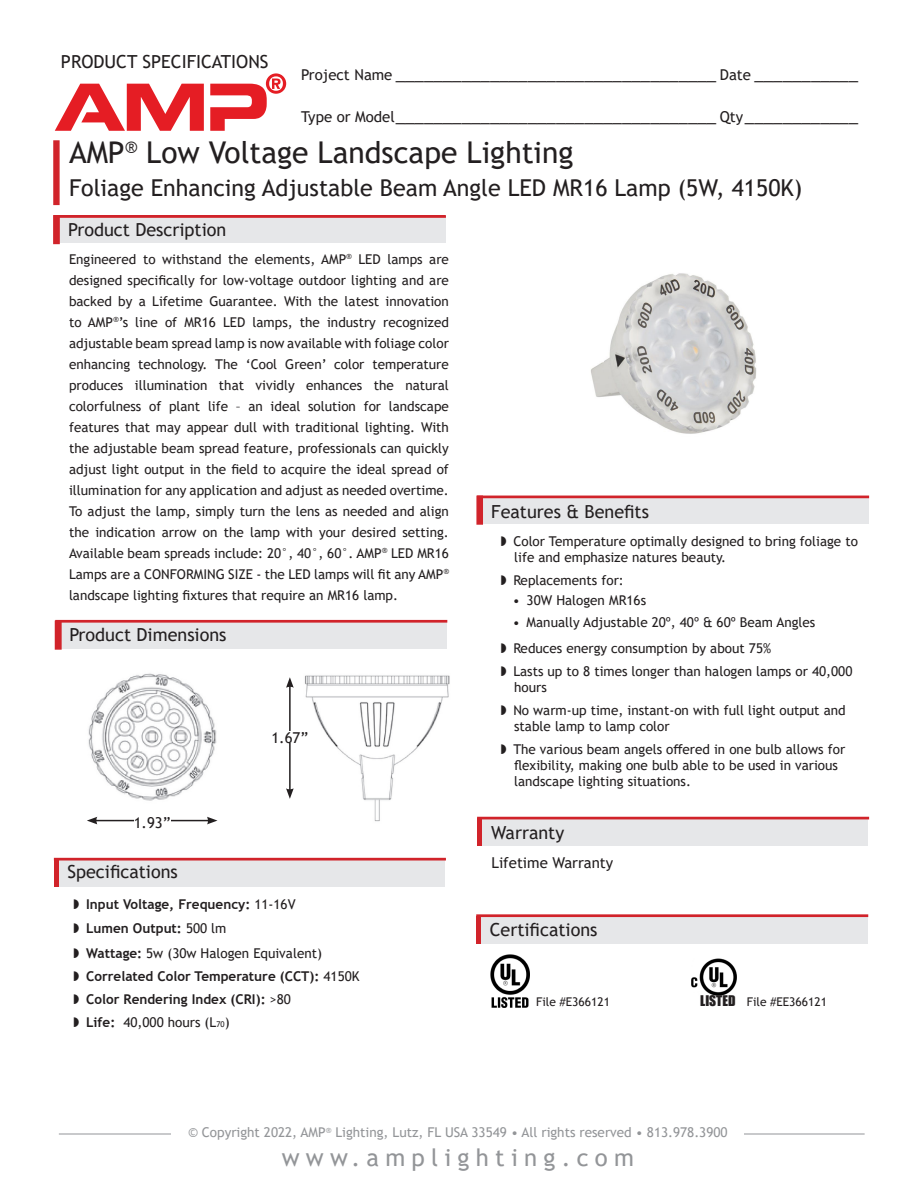
<style>
.page{position:relative;width:918px;height:1188px;background:#fff}
.page>*{position:absolute;margin:0;border:0;box-sizing:border-box;transform-origin:0 0}
.t1{font:30px "Trebuchet MS";color:#231f20}
.spec_bullets{font:24px "Trebuchet MS";letter-spacing:.26em;color:#939598}
.t2{font:23.25px "Trebuchet MS";color:#231f20}
.Spec_Headings{font:18px "Trebuchet MS";color:#231f20}
.t3{font:15px "Trebuchet MS";color:#231f20}
.t4{font:13.5px/21px "Trebuchet MS";color:#231f20}
.t5{font:700 13.5px "Trebuchet MS";color:#231f20}
.copyright{font:13.5px "Trebuchet MS";color:#939598}
.t6{font:13.5px "Impact";color:#231f20}
.t7{font:12px "Trebuchet MS";color:#231f20}
.s1{font-size:15px}
.s2{font-weight:400}
.s3{font-weight:700}
.s4{font-size:7.8px}
</style>
<div class="page">
<hr style="left:59px;top:1134px;width:806px;height:1px;background:#939598">
<div style="left:172px;top:1111px;width:572px;height:70px;background:#fff"></div>
<div style="left:59px;top:216px;width:387px;height:27px;background:#e6e7e9"></div>
<svg style="left:53px;top:215px;width:7px;height:29px"></svg>
<div style="left:482px;top:496px;width:387px;height:28px;background:#e6e7e9"></div>
<svg style="left:476px;top:496px;width:7px;height:29px"></svg>
<svg style="left:53px;top:140px;width:7px;height:65px"></svg>
<div style="left:54px;top:215px;width:392px;height:3px;border:2px solid #d1232a"></div>
<div style="left:477px;top:496px;width:392px;height:2px;border:2px solid #d1232a"></div>
<div style="left:60px;top:621px;width:387px;height:28px;background:#e6e7e9"></div>
<svg style="left:55px;top:623px;width:7px;height:27px"></svg>
<div style="left:55px;top:620px;width:392px;height:3px;border:2px solid #d1232a"></div>
<div style="left:58px;top:859px;width:387px;height:28px;background:#e6e7e9"></div>
<div style="left:54px;top:859px;width:5px;height:28px;background:#d1232a"></div>
<div style="left:54px;top:858px;width:392px;height:3px;border:2px solid #d1232a"></div>
<div style="left:481px;top:818px;width:387px;height:28px;background:#e6e7e9"></div>
<div style="left:477px;top:818px;width:5px;height:28px;background:#d1232a"></div>
<div style="left:477px;top:817px;width:392px;height:2px;border:2px solid #d1232a"></div>
<div style="left:481px;top:916px;width:387px;height:27px;background:#e6e7e9"></div>
<div style="left:476px;top:916px;width:5px;height:27px;background:#d1232a"></div>
<div style="left:476px;top:914px;width:392px;height:3px;border:2px solid #d1232a"></div>
<img style="left:490px;top:955px;width:40px;height:52px">
<img style="left:691px;top:958px;width:45px;height:38px">
<svg style="left:210px;top:73px;width:76px;height:58px"></svg>
<svg style="left:55px;top:84px;width:149px;height:47px"></svg>
<img style="left:88px;top:673px;width:362px;height:152px">
<hr style="left:289px;top:685px;width:2px;height:106px;background:#231f20">
<svg style="left:286px;top:677px;width:8px;height:11px"></svg>
<svg style="left:286px;top:788px;width:8px;height:11px"></svg>
<hr style="left:95px;top:820px;width:114px;height:1px;background:#231f20">
<svg style="left:87px;top:817px;width:10px;height:7px"></svg>
<svg style="left:207px;top:817px;width:11px;height:7px"></svg>
<div style="left:134px;top:817px;width:37px;height:11px;background:#fff"></div>
<div style="left:271px;top:732px;width:37px;height:11px;background:#fff"></div>
<img style="left:591px;top:273px;width:166px;height:161px">
<p class="Spec_Headings" style="left:61px;top:51px;width:209px">PRODUCT SPECIFICATIONS</p>
<p class="Spec_Headings" style="left:301px;top:63px;width:558px"><span class="s1">Project Name</span> __________________________________ <span class="s1">Date</span> ___________</p>
<p class="Spec_Headings" style="left:301px;top:105px;width:558px"><span class="s1">Type or Model</span>__________________________________ <span class="s1">Qty</span>____________</p>
<p class="t1" style="left:69px;top:134px;width:506px">AMP<sup>®</sup> Low Voltage Landscape Lighting</p>
<p class="t2" style="left:69px;top:173px;width:735px">Foliage Enhancing Adjustable Beam Angle LED MR16 Lamp (5W, 4150K)</p>
<p class="Spec_Headings" style="left:68px;top:218px;width:160px">Product Description</p>
<p class="t4" style="left:69px;top:248px;width:381px;text-align:justify">Engineered to withstand the elements, AMP<sup>®</sup> LED lamps are designed specifically for low-voltage outdoor lighting and are backed by a Lifetime Guarantee. With the latest innovation to AMP<sup>®</sup>’s line of MR16 LED lamps, the industry recognized adjustable beam spread lamp is now available with foliage color enhancing technology. The ‘Cool Green’ color temperature produces illumination that vividly enhances the natural colorfulness of plant life – an ideal solution for landscape features that may appear dull with traditional lighting. With the adjustable beam spread feature, professionals can quickly adjust light output in the field to acquire the ideal spread of illumination for any application and adjust as needed overtime.<br>To adjust the lamp, simply turn the lens as needed and align the indication arrow on the lamp with your desired setting.<br>Available beam spreads include: 20°, 40°, 60°. AMP<sup>®</sup> LED MR16<br>Lamps are a CONFORMING SIZE - the LED lamps will fit any AMP<sup>® </sup>landscape lighting fixtures that require an MR16 lamp.</p>
<p class="Spec_Headings" style="left:69px;top:623px;width:159px">Product Dimensions</p>
<p class="t3" style="left:134px;top:813px;width:38px">1.93”</p>
<p class="Spec_Headings" style="left:68px;top:860px;width:112px">Specifications</p>
<p class="t3" style="left:271px;top:728px;width:38px">1.67”</p>
<p class="t5" style="left:86px;top:895px;width:211px">Input Voltage, Frequency: <span class="s2">11-16V</span></p>
<p class="t5" style="left:86px;top:920px;width:142px">Lumen Output: <span class="s2">500 lm</span></p>
<p class="t4" style="left:86px;top:943px;width:237px"><span class="s3">Wattage:</span> 5w (30w Halogen Equivalent)</p>
<p class="t5" style="left:86px;top:968px;width:275px">Correlated Color Temperature (CCT): <span class="s2">4150K</span></p>
<p class="t5" style="left:86px;top:991px;width:206px">Color Rendering Index (CRI): <span class="s2">&gt;80</span></p>
<p class="t4" style="left:86px;top:1012px;width:145px"><span class="s3">Life:</span> 40,000 hours (L<span class="s4">70</span>)</p>
<p class="Spec_Headings" style="left:491px;top:500px;width:159px">Features &amp; Benefits</p>
<p class="t4" style="left:513px;top:533px;width:346px;line-height:16.2px">Color Temperature optimally designed to bring foliage to life and emphasize natures beauty.</p>
<p class="t4" style="left:513px;top:570px;width:112px">Replacements for:</p>
<p class="t4" style="left:513px;top:590px;width:135px">• 30W Halogen MR16s</p>
<p class="t4" style="left:513px;top:612px;width:304px">• Manually Adjustable 20º, 40º &amp; 60º Beam Angles</p>
<p class="t4" style="left:513px;top:637px;width:259px">Reduces energy consumption by about 75%</p>
<p class="t4" style="left:513px;top:663px;width:341px;line-height:16.2px">Lasts up to 8 times longer than halogen lamps or 40,000 hours</p>
<p class="t4" style="left:513px;top:702px;width:334px;line-height:16.2px">No warm-up time, instant-on with full light output and stable lamp to lamp color</p>
<p class="t4" style="left:513px;top:741px;width:333px;line-height:16.2px">The various beam angels offered in one bulb allows for flexibility, making one bulb able to be used in various landscape lighting situations.</p>
<p class="Spec_Headings" style="left:491px;top:821px;width:75px">Warranty</p>
<p class="t3" style="left:491px;top:853px;width:123px">Lifetime Warranty</p>
<p class="Spec_Headings" style="left:490px;top:919px;width:109px">Certifications</p>
<p class="t6" style="left:700px;top:990px;width:37px">LISTED</p>
<p class="t7" style="left:536px;top:994px;width:75px">File #E366121</p>
<p class="t7" style="left:747px;top:994px;width:82px">File #EE366121</p>
<p class="copyright" style="left:188px;top:1124px;width:541px">© Copyright 2022, AMP<sup>®</sup> Lighting, Lutz, FL USA 33549 • All rights reserved • 813.978.3900</p>
<p class="spec_bullets" style="left:282px;top:1142px;width:354px">www.amplighting.com</p>
</div>
